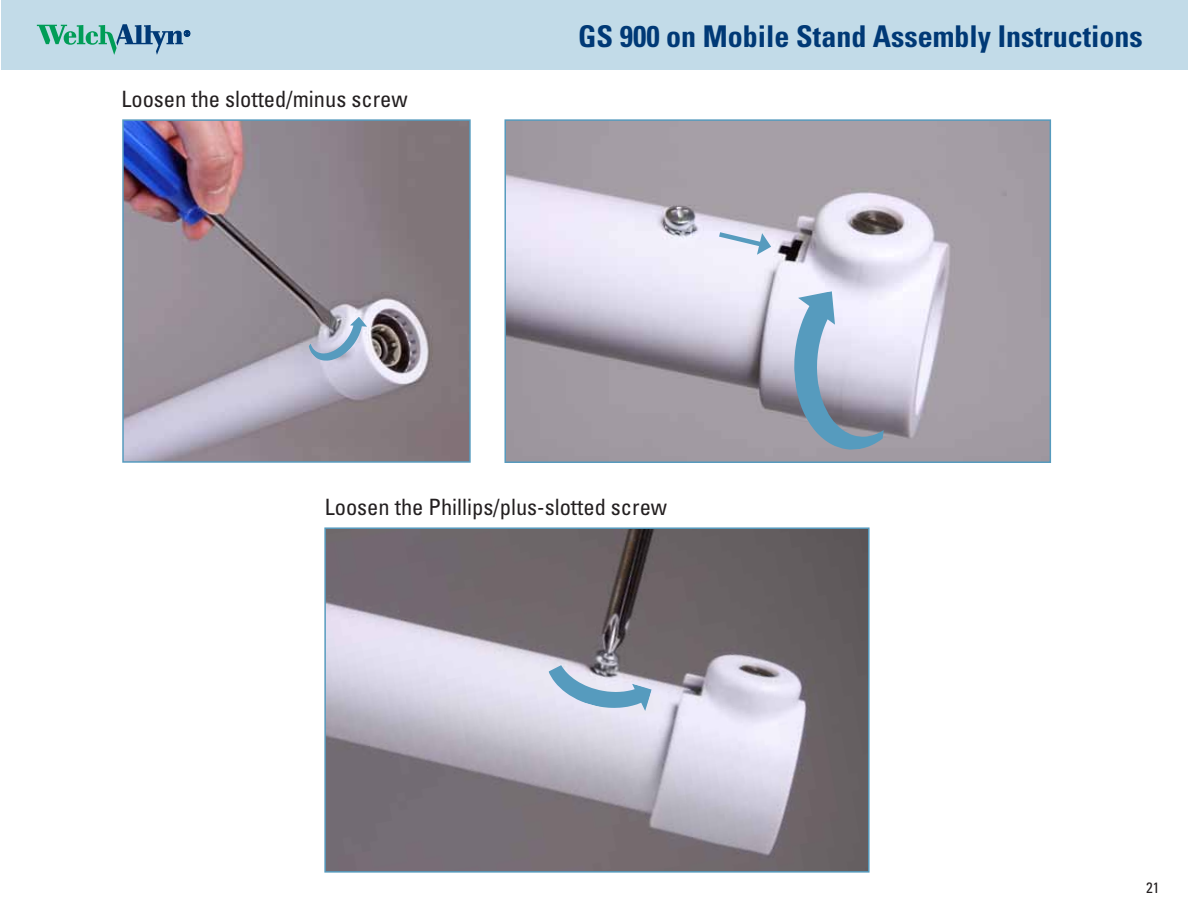
<style>
.page{position:relative;width:1188px;height:918px;background:#fff}
.page>*{position:absolute;margin:0;border:0;box-sizing:border-box;transform-origin:0 0}
.t1{font:700 condensed 30px "Univers LT Std";color:#003976}
.t2{font:condensed 22.5px "Univers LT Std";color:#231f20}
.t3{font:condensed 15px "Univers LT Std";color:#231f20}
</style>
<div class="page">
<div style="left:1px;top:0;width:1187px;height:70px;background:#c2dbe8"></div>
<svg style="left:37px;top:24px;width:153px;height:31px"></svg>
<img style="left:327px;top:530px;width:540px;height:340px">
<div style="left:324px;top:527px;width:546px;height:346px;border:2px solid #569bbe"></div>
<svg style="left:549px;top:665px;width:103px;height:46px;background:#a2b8cd"></svg>
<img style="left:507px;top:122px;width:541px;height:338px">
<div style="left:504px;top:119px;width:547px;height:344px;border:2px solid #569bbe"></div>
<svg style="left:794px;top:291px;width:90px;height:159px;background:#a6b7cb"></svg>
<svg style="left:714px;top:229px;width:57px;height:26px"></svg>
<img style="left:125px;top:122px;width:343px;height:338px">
<div style="left:122px;top:119px;width:349px;height:344px;border:2px solid #569bbe"></div>
<svg style="left:309px;top:317px;width:58px;height:44px;background:#a7b5c8"></svg>
<p class="t2" style="left:122px;top:84px;width:288px">Loosen the slotted/minus screw</p>
<h1 class="t1" style="left:578px;top:18px;width:566px">GS 900 on Mobile Stand Assembly Instructions</h1>
<p class="t2" style="left:325px;top:492px;width:344px">Loosen the Phillips/plus-slotted screw</p>
<p class="t3" style="left:1146px;top:878px;width:15px">21</p>
</div>
